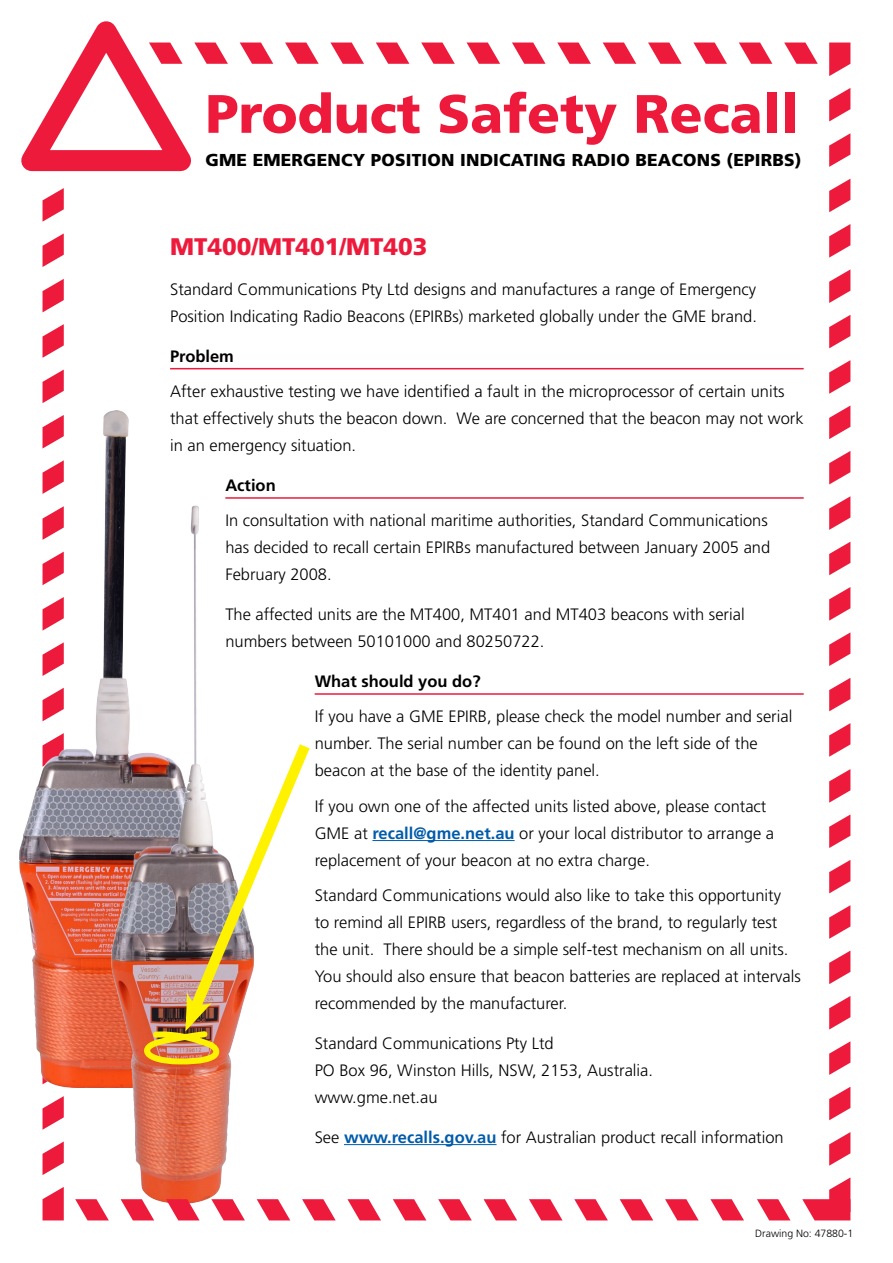
<style>
.page{position:relative;width:893px;height:1263px;background:#fff}
.page>*{position:absolute;margin:0;border:0;box-sizing:border-box;transform-origin:0 0}
.t1{font:900 54px "Frutiger LT";color:#ed1a3b}
.t2{font:900 24px "Frutiger LT";color:#ed1a3b}
.t3{font:900 17.25px "Frutiger LT";letter-spacing:.01em;color:#000}
.t4{font:300 16.5px/27px "Frutiger LT";color:#000}
.t5{font:700 16.5px "Frutiger LT";color:#000}
.t6{font:300 10.5px "Frutiger LT";color:#000}
.s1{font-weight:700;color:#005baa}
</style>
<div class="page">
<svg style="left:43px;top:1187px;width:21px;height:33px"></svg>
<svg style="left:43px;top:1141px;width:21px;height:34px"></svg>
<svg style="left:43px;top:1096px;width:21px;height:34px"></svg>
<img style="left:19px;top:410px;width:110px;height:677px">
<img style="left:100px;top:499px;width:157px;height:704px">
<svg style="left:21px;top:21px;width:207px;height:151px"></svg>
<svg style="left:240px;top:43px;width:33px;height:21px"></svg>
<svg style="left:285px;top:43px;width:34px;height:21px"></svg>
<svg style="left:330px;top:43px;width:34px;height:21px"></svg>
<svg style="left:376px;top:43px;width:33px;height:21px"></svg>
<svg style="left:421px;top:43px;width:34px;height:21px"></svg>
<svg style="left:467px;top:43px;width:33px;height:21px"></svg>
<svg style="left:512px;top:43px;width:33px;height:21px"></svg>
<svg style="left:557px;top:43px;width:34px;height:21px"></svg>
<svg style="left:603px;top:43px;width:33px;height:21px"></svg>
<svg style="left:648px;top:43px;width:34px;height:21px"></svg>
<svg style="left:693px;top:43px;width:34px;height:21px"></svg>
<svg style="left:739px;top:43px;width:33px;height:21px"></svg>
<svg style="left:784px;top:43px;width:34px;height:21px"></svg>
<svg style="left:829px;top:43px;width:21px;height:33px"></svg>
<svg style="left:829px;top:88px;width:21px;height:33px"></svg>
<svg style="left:829px;top:133px;width:21px;height:34px"></svg>
<svg style="left:829px;top:179px;width:21px;height:33px"></svg>
<svg style="left:829px;top:224px;width:21px;height:34px"></svg>
<svg style="left:829px;top:269px;width:21px;height:34px"></svg>
<svg style="left:829px;top:315px;width:21px;height:33px"></svg>
<svg style="left:829px;top:360px;width:21px;height:34px"></svg>
<svg style="left:829px;top:406px;width:21px;height:33px"></svg>
<svg style="left:829px;top:451px;width:21px;height:33px"></svg>
<svg style="left:829px;top:496px;width:21px;height:34px"></svg>
<svg style="left:829px;top:542px;width:21px;height:33px"></svg>
<svg style="left:829px;top:587px;width:21px;height:34px"></svg>
<svg style="left:829px;top:632px;width:21px;height:34px"></svg>
<svg style="left:829px;top:678px;width:21px;height:33px"></svg>
<svg style="left:829px;top:723px;width:21px;height:34px"></svg>
<svg style="left:829px;top:769px;width:21px;height:34px"></svg>
<svg style="left:829px;top:814px;width:21px;height:34px"></svg>
<svg style="left:829px;top:860px;width:21px;height:33px"></svg>
<svg style="left:829px;top:905px;width:21px;height:34px"></svg>
<svg style="left:829px;top:951px;width:21px;height:33px"></svg>
<svg style="left:829px;top:996px;width:21px;height:33px"></svg>
<svg style="left:829px;top:1041px;width:21px;height:34px"></svg>
<svg style="left:829px;top:1087px;width:21px;height:33px"></svg>
<svg style="left:829px;top:1132px;width:21px;height:34px"></svg>
<svg style="left:710px;top:1199px;width:34px;height:21px"></svg>
<svg style="left:665px;top:1199px;width:34px;height:21px"></svg>
<svg style="left:620px;top:1199px;width:33px;height:21px"></svg>
<svg style="left:802px;top:1177px;width:48px;height:43px"></svg>
<svg style="left:574px;top:1199px;width:34px;height:21px"></svg>
<svg style="left:757px;top:1199px;width:33px;height:21px"></svg>
<svg style="left:529px;top:1199px;width:33px;height:21px"></svg>
<svg style="left:484px;top:1199px;width:33px;height:21px"></svg>
<svg style="left:438px;top:1199px;width:34px;height:21px"></svg>
<svg style="left:393px;top:1199px;width:33px;height:21px"></svg>
<svg style="left:347px;top:1199px;width:34px;height:21px"></svg>
<svg style="left:302px;top:1199px;width:34px;height:21px"></svg>
<svg style="left:257px;top:1199px;width:33px;height:21px"></svg>
<svg style="left:211px;top:1199px;width:34px;height:21px"></svg>
<svg style="left:166px;top:1199px;width:34px;height:21px"></svg>
<svg style="left:121px;top:1199px;width:33px;height:21px"></svg>
<svg style="left:75px;top:1199px;width:34px;height:21px"></svg>
<svg style="left:43px;top:460px;width:21px;height:34px"></svg>
<svg style="left:43px;top:415px;width:21px;height:33px"></svg>
<svg style="left:43px;top:370px;width:21px;height:33px"></svg>
<svg style="left:43px;top:324px;width:21px;height:34px"></svg>
<svg style="left:43px;top:279px;width:21px;height:33px"></svg>
<svg style="left:43px;top:233px;width:21px;height:34px"></svg>
<svg style="left:43px;top:188px;width:21px;height:34px"></svg>
<hr style="left:170px;top:368px;width:634px;height:1px;background:#ed1a3b">
<hr style="left:225px;top:497px;width:579px;height:2px;background:#ed1a3b">
<hr style="left:315px;top:693px;width:489px;height:2px;background:#ed1a3b">
<hr style="left:372px;top:840px;width:143px;height:1px;background:#005baa">
<hr style="left:344px;top:1144px;width:153px;height:1px;background:#005baa">
<img style="left:131px;top:732px;width:179px;height:336px">
<h1 class="t1" style="left:206px;top:81px;width:595px">PRODUCT SAFETY RECALL</h1>
<p class="t3" style="left:206px;top:150px;width:72px">GME EMERGE</p>
<p class="t3" style="left:328px;top:150px;width:475px">NCY POSITION INDICATING RADIO BEACONS (EPIRBS)</p>
<h2 class="t2" style="left:170px;top:232px;width:259px">MT400/MT401/MT403</h2>
<p class="t4" style="left:170px;top:276px;width:588px">Standard Communications Pty Ltd designs and manufactures a range of Emergency<br>Position Indicating Radio Beacons (EPIRBs) marketed globally under the GME brand.</p>
<p class="t5" style="left:170px;top:346px;width:65px">Problem</p>
<p class="t4" style="left:170px;top:378px;width:635px">After exhaustive testing we have identified a fault in the microprocessor of certain units that effectively shuts the beacon down. We are concerned that the beacon may not work in an emergency situation.</p>
<p class="t5" style="left:225px;top:475px;width:52px">Action</p>
<p class="t4" style="left:225px;top:507px;width:546px">In consultation with national maritime authorities, Standard Communications has decided to recall certain EPIRBs manufactured between January 2005 and<br>February 2008.</p>
<p class="t4" style="left:225px;top:601px;width:521px">The affected units are the MT400, MT401 and MT403 beacons with serial numbers between 50101000 and 80250722.</p>
<p class="t5" style="left:315px;top:671px;width:167px">What should you do?</p>
<p class="t4" style="left:315px;top:703px;width:479px">If you have a GME EPIRB, please check the model number and serial number. The serial number can be found on the left side of the beacon at the base of the identity panel.</p>
<p class="t4" style="left:315px;top:793px;width:461px">If you own one of the affected units listed above, please contact<br>GME at <span class="s1">recall@gme.net.au</span> or your local distributor to arrange a replacement of your beacon at no extra charge.</p>
<p class="t4" style="left:315px;top:882px;width:488px">Standard Communications would also like to take this opportunity<br>to remind all EPIRB users, regardless of the brand, to regularly test the unit. There should be a simple self-test mechanism on all units.<br>You should also ensure that beacon batteries are replaced at intervals recommended by the manufacturer.</p>
<p class="t4" style="left:315px;top:1030px;width:340px">Standard Communications Pty Ltd<br>PO Box 96, Winston Hills, NSW, 2153, Australia. www.gme.net.au</p>
<p class="t4" style="left:315px;top:1124px;width:471px">See <span class="s1">www.recalls.gov.au</span> for Australian product recall information</p>
<p class="t6" style="left:755px;top:1227px;width:100px">Drawing No: 47880-1</p>
</div>
